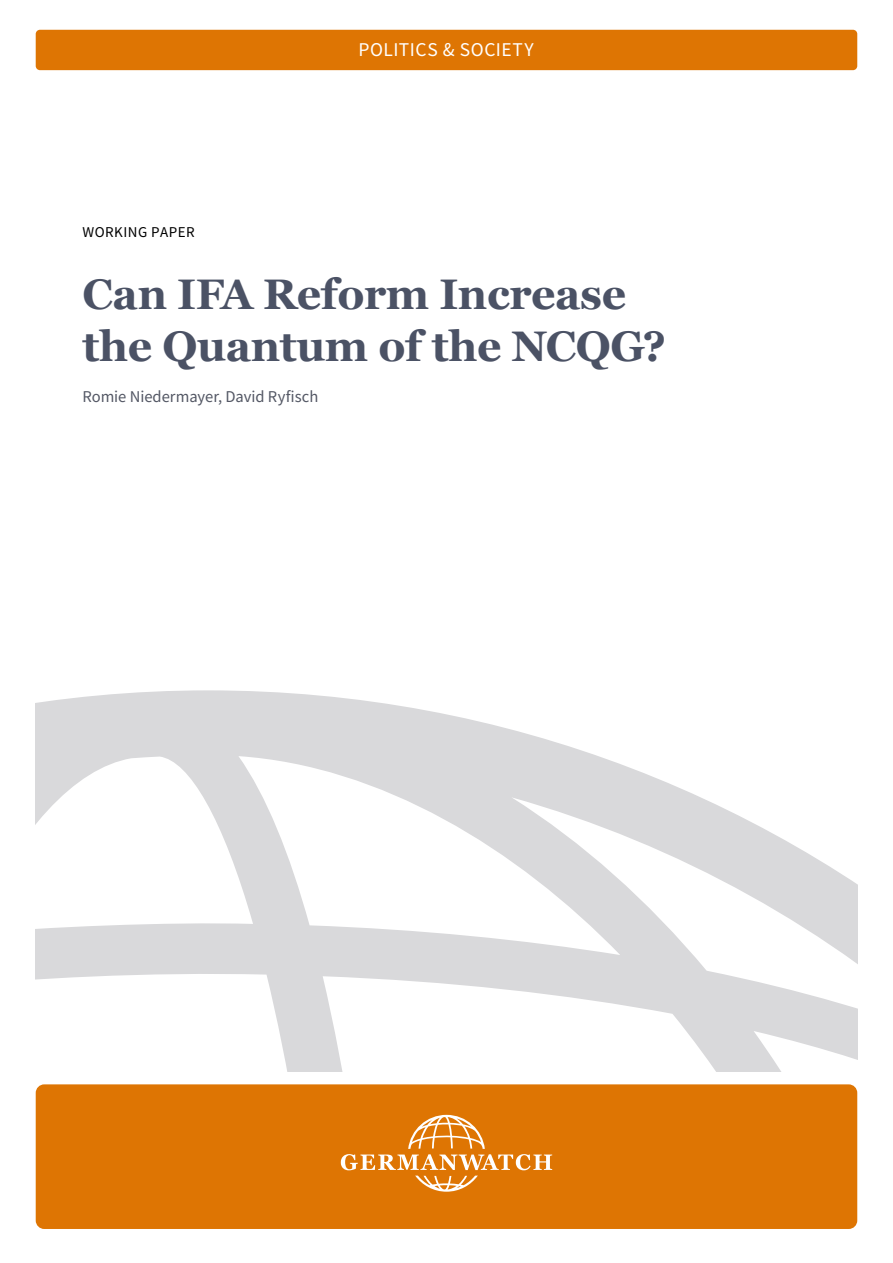
<style>
.page{position:relative;width:893px;height:1263px;background:#fff}
.page>*{position:absolute;margin:0;border:0;box-sizing:border-box;transform-origin:0 0}
.t1{font:700 42.75px/51.3px "Georgia";letter-spacing:-.01em;color:#4b5265}
.t2{font:19.5px "Source Sans Pro";letter-spacing:.03em;color:#fff}
.t3{font:16.5px "Source Sans Pro";letter-spacing:-.005em;color:#535764}
.t4{font:15px "Source Sans Pro";letter-spacing:.03em;color:#000}
</style>
<div class="page">
<div style="left:36px;top:30px;width:821px;height:40px;background:#de7503;border-radius:4px"></div>
<div style="left:36px;top:1084px;width:821px;height:145px;background:#de7503;border-radius:9px"></div>
<svg style="left:341px;top:1115px;width:211px;height:77px"></svg>
<svg style="left:36px;top:690px;width:821px;height:381px"></svg>
<p class="t4" style="left:82px;top:222px;width:114px">WORKING PAPER</p>
<p class="t2" style="left:358px;top:37px;width:177px">POLITICS &amp; SOCIETY</p>
<p class="t1" style="left:82px;top:266px;width:585px">Can IFA Reform Increase the Quantum of the NCQG?</p>
<p class="t3" style="left:82px;top:386px;width:237px">Romie Niedermayer, David Ryfisch</p>
</div>
